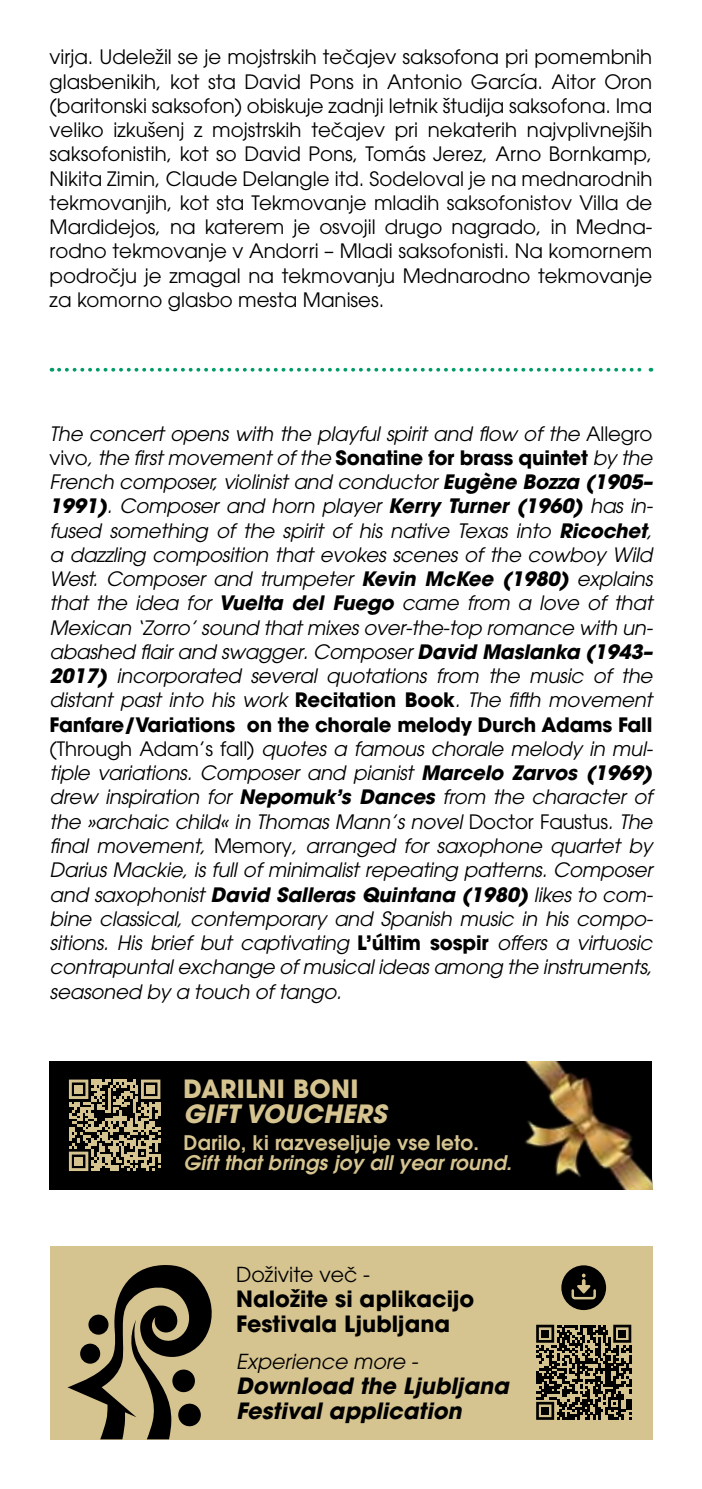
<style>
.page{position:relative;width:702px;height:1489px;background:#fff}
.page>*{position:absolute;margin:0;border:0;box-sizing:border-box;transform-origin:0 0}
.t1{font:italic 700 25px "ITC Avant Garde Pro";letter-spacing:.01em;color:#d6c490}
.t2{font:700 25px "ITC Avant Garde Pro";letter-spacing:.01em;color:#d6c490}
.t3{font:italic 700 22.25px/25px "ITC Avant Garde Pro";color:#000}
.t4{font:700 22.25px/25px "ITC Avant Garde Pro";color:#000}
.t5{font:italic 20.5px "ITC Avant Garde Pro";color:#000}
.t6{font:20.5px "ITC Avant Garde Pro";color:#000}
.t7{font:italic 600 20px "ITC Avant Garde Pro";letter-spacing:.01em;color:#d6c490}
.t8{font:600 20px "ITC Avant Garde Pro";letter-spacing:.01em;color:#d6c490}
.t9{font:italic 19.75px/24.2px "ITC Avant Garde Pro";letter-spacing:-.01em;color:#000;text-align:justify}
.t10{font:19.75px/24.2px "ITC Avant Garde Pro";color:#000;text-align:justify}
.s1{font-style:normal}
.s2{font-weight:700;font-style:normal}
.s3{font-weight:700}
</style>
<div class="page">
<svg style="left:59px;top:368px;width:592px;height:3px"></svg>
<div style="left:50px;top:1061px;width:602px;height:128px;background:#000"></div>
<svg style="left:69px;top:1079px;width:91px;height:91px"></svg>
<div style="left:74px;top:1085px;width:9px;height:8px;background:#d6c490"></div>
<div style="left:146px;top:1085px;width:9px;height:8px;background:#d6c490"></div>
<div style="left:74px;top:1157px;width:9px;height:8px;background:#d6c490"></div>
<img style="left:524px;top:1061px;width:128px;height:128px">
<div style="left:50px;top:1245px;width:602px;height:194px;background:#d6c490"></div>
<div style="left:561px;top:1265px;width:45px;height:44px;background:#000;border-radius:50%"></div>
<svg style="left:571px;top:1273px;width:25px;height:26px"></svg>
<svg style="left:536px;top:1324px;width:95px;height:95px"></svg>
<div style="left:541px;top:1329px;width:8px;height:8px;background:#000"></div>
<div style="left:618px;top:1329px;width:8px;height:8px;background:#000"></div>
<div style="left:541px;top:1406px;width:8px;height:8px;background:#000"></div>
<svg style="left:67px;top:1265px;width:145px;height:174px"></svg>
<div style="left:80px;top:1343px;width:20px;height:20px;background:#000;border-radius:50%"></div>
<div style="left:88px;top:1314px;width:20px;height:20px;background:#000;border-radius:50%"></div>
<div style="left:178px;top:1403px;width:23px;height:22px;background:#000;border-radius:50%"></div>
<div style="left:172px;top:1369px;width:23px;height:22px;background:#000;border-radius:50%"></div>
<p class="t10" style="left:50px;top:45px;width:604px">virja. Udeležil se je mojstrskih tečajev saksofona pri pomembnih glasbenikih, kot sta David Pons in Antonio García. Aitor Oron (baritonski saksofon) obiskuje zadnji letnik študija saksofona. Ima veliko izkušenj z mojstrskih tečajev pri nekaterih najvplivnejših saksofonistih, kot so David Pons, Tomás Jerez, Arno Bornkamp, Nikita Zimin, Claude Delangle itd. Sodeloval je na mednarodnih tekmovanjih, kot sta Tekmovanje mladih saksofonistov Villa de Mardidejos, na katerem je osvojil drugo nagrado, in Medna&shy;rodno tekmovanje v Andorri – Mladi saksofonisti. Na komornem področju je zmagal na tekmovanju Mednarodno tekmovanje za komorno glasbo mesta Manises.</p>
<p class="t9" style="left:50px;top:421px;width:604px">The concert opens with the playful spirit and flow of the <span class="s1">Allegro vivo</span>, the first movement of the <span class="s2">Sonatine for brass quintet</span> by the French composer, violinist and conductor <span class="s3">Eugène Bozza (1905– 1991)</span>. Composer and horn player <span class="s3">Kerry Turner (1960)</span> has in&shy;fused something of the spirit of his native Texas into <span class="s3">Ricochet</span>, a dazzling composition that evokes scenes of the cowboy Wild West. Composer and trumpeter <span class="s3">Kevin McKee (1980)</span> explains that the idea for <span class="s3">Vuelta del Fuego</span> came from a love of that Mexican ‘Zorro’ sound that mixes over-the-top romance with un&shy;abashed flair and swagger. Composer <span class="s3">David Maslanka (1943– 2017)</span> incorporated several quotations from the music of the distant past into his work <span class="s2">Recitation Book</span>. The fifth movement <span class="s2">Fanfare/Variations on the chorale melody Durch Adams Fall </span><span class="s1">(Through Adam’s fall)</span> quotes a famous chorale melody in mul&shy;tiple variations. Composer and pianist <span class="s3">Marcelo Zarvos (1969) </span>drew inspiration for <span class="s3">Nepomuk’s Dances</span> from the character of the »archaic child« in Thomas Mann’s novel <span class="s1">Doctor Faustus</span>. The final movement, <span class="s1">Memory</span>, arranged for saxophone quartet by Darius Mackie, is full of minimalist repeating patterns. Composer and saxophonist <span class="s3">David Salleras Quintana (1980)</span> likes to com&shy;bine classical, contemporary and Spanish music in his compo&shy;sitions. His brief but captivating <span class="s2">L’últim sospir</span> offers a virtuosic contrapuntal exchange of musical ideas among the instruments, seasoned by a touch of tango.</p>
<p class="t2" style="left:183px;top:1071px;width:176px">DARILNI BONI</p>
<p class="t1" style="left:183px;top:1096px;width:204px">GIFT VOUCHERS</p>
<p class="t8" style="left:183px;top:1129px;width:297px">Darilo, ki razveseljuje vse leto.</p>
<p class="t7" style="left:183px;top:1149px;width:330px">Gift that brings joy all year round.</p>
<p class="t6" style="left:236px;top:1261px;width:135px">Doživite več -</p>
<p class="t4" style="left:236px;top:1286px;width:240px">Naložite si aplikacijo<br>Festivala Ljubljana</p>
<p class="t5" style="left:236px;top:1348px;width:183px">Experience more -</p>
<p class="t3" style="left:236px;top:1372px;width:274px">Download the Ljubljana<br>Festival application</p>
</div>
